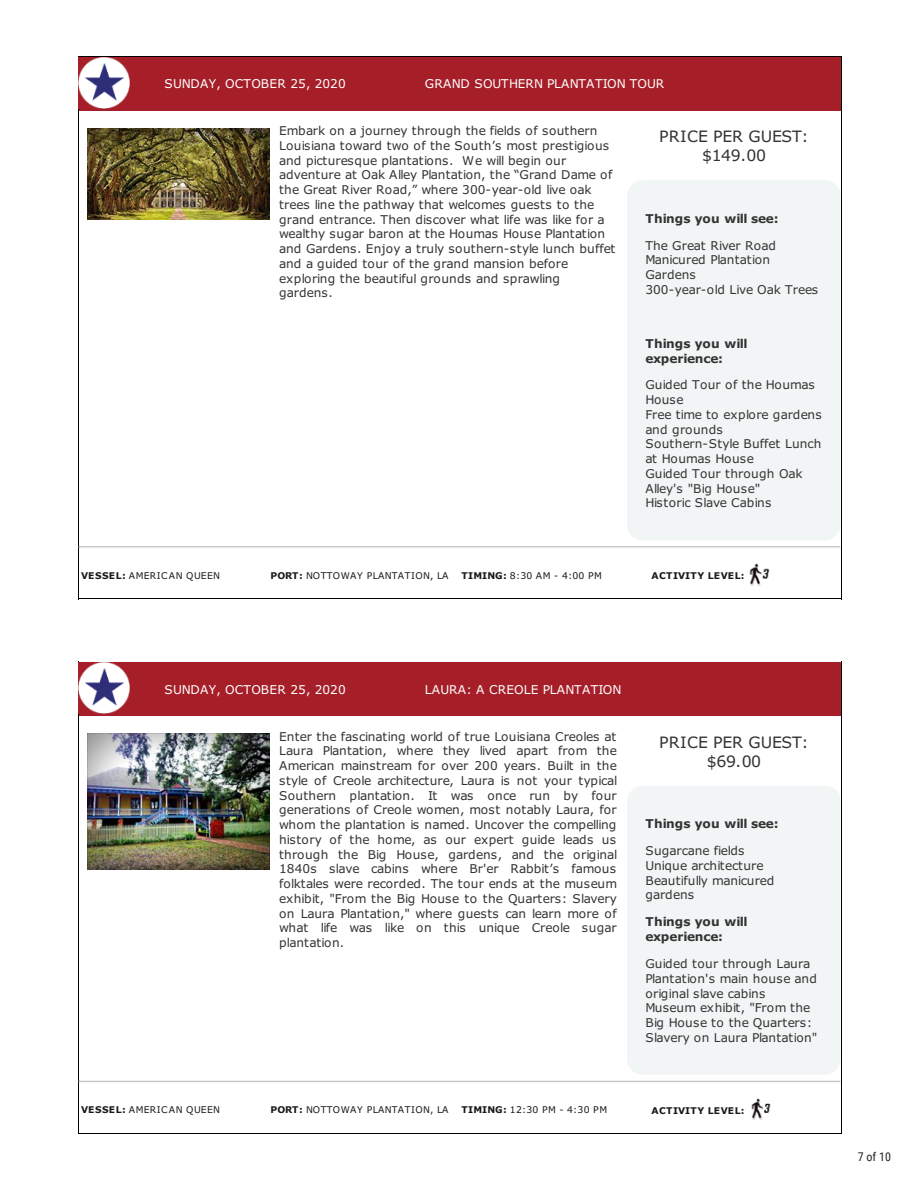
<style>
.page{position:relative;width:918px;height:1188px;background:#fff}
.page>*{position:absolute;margin:0;border:0;box-sizing:border-box;transform-origin:0 0}
.t1{font:19.05px/19px "Verdana";letter-spacing:-.01em;color:#333;text-align:center}
.t2{font:14.7px/14.7px "Verdana";letter-spacing:.01em;color:#333}
.t3{font:700 14.7px/26.8px "Verdana";letter-spacing:-.005em;color:#333}
.t4{font:14.7px "Verdana";letter-spacing:.01em;color:#fff}
.t5{font:14.7px/14.7px "Verdana";letter-spacing:-.015em;color:#333}
.t6{font:12px "Roboto Condensed";color:#231f20}
.t7{font:11.25px "Verdana";letter-spacing:.035em;color:#1a1a1a}
.t8{font:700 11.25px "Verdana";letter-spacing:.02em;color:#1a1a1a}
.s1{font-weight:400}
.s2{font-weight:700}
</style>
<div class="page">
<hr style="left:78px;top:56px;width:763px;height:1px;background:#000">
<hr style="left:78px;top:599px;width:763px;height:1px;background:#000">
<hr style="left:78px;top:56px;width:1px;height:543px;background:#000">
<hr style="left:841px;top:56px;width:1px;height:543px;background:#000">
<div style="left:79px;top:57px;width:86px;height:54px;background:#a51e28"></div>
<div style="left:165px;top:57px;width:260px;height:54px;background:#a51e28"></div>
<div style="left:425px;top:57px;width:416px;height:54px;background:#a51e28"></div>
<svg style="left:79px;top:546px;width:762px;height:2px;background:#d8d8d8"></svg>
<img style="left:79px;top:57px;width:51px;height:51px">
<img style="left:87px;top:128px;width:183px;height:91px">
<img style="left:749px;top:563px;width:21px;height:22px">
<hr style="left:78px;top:662px;width:763px;height:1px;background:#000">
<hr style="left:78px;top:1133px;width:763px;height:1px;background:#000">
<hr style="left:78px;top:662px;width:1px;height:472px;background:#000">
<hr style="left:841px;top:662px;width:1px;height:472px;background:#000">
<div style="left:79px;top:663px;width:86px;height:53px;background:#a51e28"></div>
<div style="left:165px;top:663px;width:260px;height:53px;background:#a51e28"></div>
<div style="left:425px;top:663px;width:416px;height:53px;background:#a51e28"></div>
<svg style="left:79px;top:1081px;width:762px;height:2px"></svg>
<img style="left:79px;top:663px;width:51px;height:51px">
<img style="left:87px;top:734px;width:183px;height:136px">
<img style="left:751px;top:1098px;width:20px;height:22px">
<p class="t4" style="left:165px;top:78px;width:183px">SUNDAY, OCTOBER 25, 2020</p>
<p class="t4" style="left:425px;top:78px;width:241px">GRAND SOUTHERN PLANTATION TOUR</p>
<p class="t2" style="left:279px;top:124px;width:338px">Embark on a journey through the fields of southern Louisiana toward two of the South’s most prestigious and picturesque plantations. We will begin our adventure at Oak Alley Plantation, the “Grand Dame of the Great River Road,” where 300-year-old live oak trees line the pathway that welcomes guests to the grand entrance. Then discover what life was like for a wealthy sugar baron at the Houmas House Plantation and Gardens. Enjoy a truly southern-style lunch buffet and a guided tour of the grand mansion before exploring the beautiful grounds and sprawling gardens.</p>
<p class="t1" style="left:659px;top:128px;width:151px">PRICE PER GUEST: $149.00</p>
<p class="t3" style="left:645px;top:206px;width:135px">Things you will see:<br><span class="s1">The Great River Road</span></p>
<p class="t5" style="left:645px;top:253px;width:174px">Manicured Plantation<br>Gardens<br>300-year-old Live Oak Trees</p>
<p class="t3" style="left:645px;top:337px;width:104px;line-height:14.7px">Things you will experience:</p>
<p class="t2" style="left:645px;top:378px;width:178px">Guided Tour of the Houmas<br>House<br>Free time to explore gardens and grounds<br>Southern-Style Buffet Lunch at Houmas House<br>Guided Tour through Oak<br>Alley's "Big House"<br>Historic Slave Cabins</p>
<p class="t7" style="left:81px;top:571px;width:140px"><span class="s2">VESSEL:</span> AMERICAN QUEEN</p>
<p class="t7" style="left:270px;top:571px;width:333px"><span class="s2">PORT:</span> NOTTOWAY PLANTATION, LA <span class="s2">TIMING:</span> 8:30 AM - 4:00 PM</p>
<p class="t8" style="left:651px;top:572px;width:95px">ACTIVITY LEVEL:</p>
<p class="t4" style="left:165px;top:684px;width:183px">SUNDAY, OCTOBER 25, 2020</p>
<p class="t4" style="left:425px;top:684px;width:198px">LAURA: A CREOLE PLANTATION</p>
<p class="t2" style="left:279px;top:730px;width:340px;text-align:justify">Enter the fascinating world of true Louisiana Creoles at Laura Plantation, where they lived apart from the American mainstream for over 200 years. Built in the style of Creole architecture, Laura is not your typical Southern plantation. It was once run by four generations of Creole women, most notably Laura, for whom the plantation is named. Uncover the compelling history of the home, as our expert guide leads us through the Big House, gardens, and the original 1840s slave cabins where Br'er Rabbit’s famous folktales were recorded. The tour ends at the museum exhibit, "From the Big House to the Quarters: Slavery on Laura Plantation," where guests can learn more of what life was like on this unique Creole sugar plantation.</p>
<p class="t1" style="left:659px;top:733px;width:151px">PRICE PER GUEST: $69.00</p>
<p class="t3" style="left:645px;top:812px;width:135px">Things you will see:<br><span class="s1">Sugarcane fields</span></p>
<p class="t2" style="left:645px;top:859px;width:131px">Unique architecture<br>Beautifully manicured gardens</p>
<p class="t3" style="left:645px;top:916px;width:104px;line-height:14.7px">Things you will experience:</p>
<p class="t2" style="left:645px;top:957px;width:174px">Guided tour through Laura<br>Plantation's main house and original slave cabins<br>Museum exhibit, "From the<br>Big House to the Quarters:<br>Slavery on Laura Plantation"</p>
<p class="t7" style="left:81px;top:1105px;width:140px"><span class="s2">VESSEL:</span> AMERICAN QUEEN</p>
<p class="t7" style="left:270px;top:1105px;width:338px"><span class="s2">PORT:</span> NOTTOWAY PLANTATION, LA <span class="s2">TIMING:</span> 12:30 PM - 4:30 PM</p>
<p class="t8" style="left:651px;top:1107px;width:95px">ACTIVITY LEVEL:</p>
<p class="t6" style="left:858px;top:1148px;width:35px">7 of 10</p>
</div>
